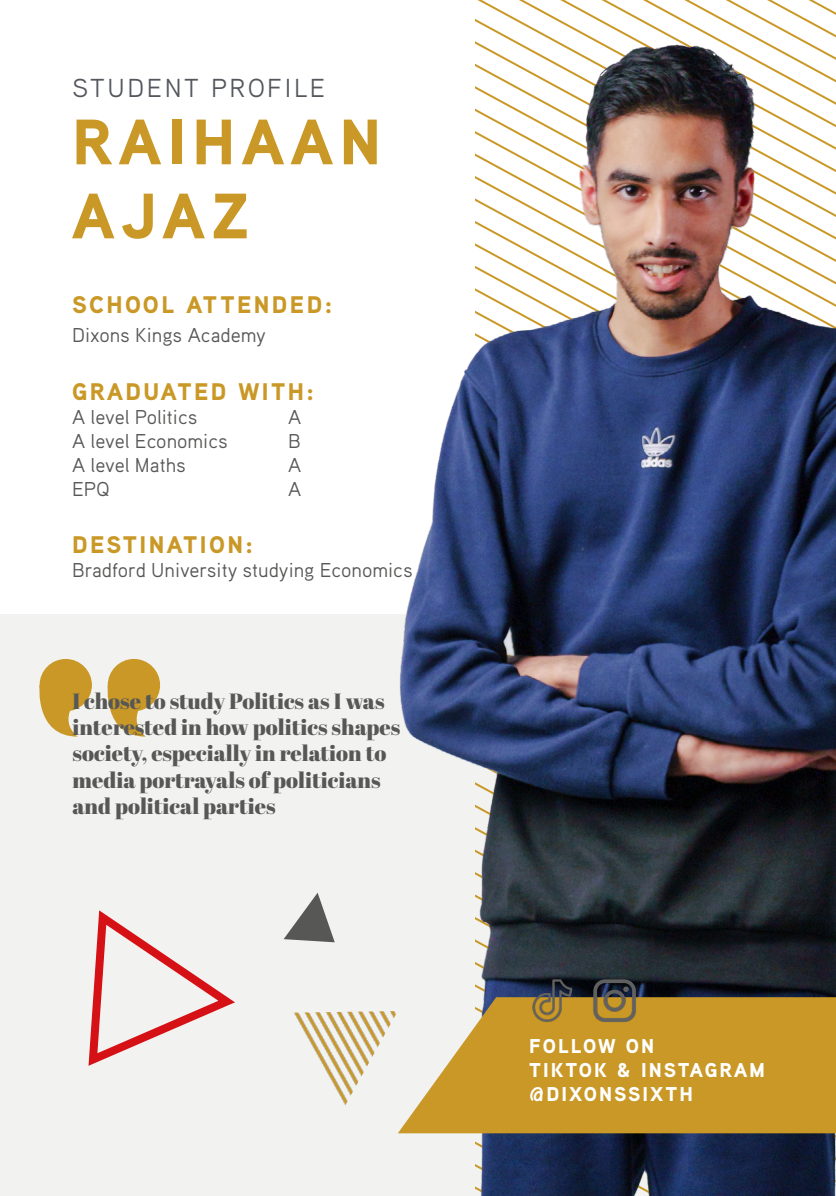
<style>
.page{position:relative;width:836px;height:1196px;background:#fff}
.page>*{position:absolute;margin:0;border:0;box-sizing:border-box;transform-origin:0 0}
.t1{font:900 64px/74px "Aaux Next";letter-spacing:.1em;color:#c99826}
.t2{font:26px "Aaux Pro";letter-spacing:.1em;color:#54575e}
.t3{font:900 24px "Aaux Next";letter-spacing:.1em;color:#c99826}
.t4{font:22px/26.4px "Abril Fatface";color:#575756}
.t5{font:20px "Aaux Pro";color:#575756}
.t6{font:900 20px/24px "Aaux Next";letter-spacing:.1em;color:#fff}
</style>
<div class="page">
<div style="left:0;top:614px;width:835px;height:581px;background:#f2f2f1"></div>
<svg style="left:475px;top:0;width:360px;height:23px"></svg>
<img style="left:398px;top:23px;width:437px;height:1172px">
<div style="left:40px;top:659px;width:52px;height:52px;background:#c99826;border-radius:50%"></div>
<div style="left:108px;top:659px;width:52px;height:52px;background:#c99826;border-radius:50%"></div>
<svg style="left:39px;top:685px;width:53px;height:51px"></svg>
<svg style="left:107px;top:685px;width:53px;height:51px"></svg>
<svg style="left:398px;top:997px;width:437px;height:136px;background:#cda23d"></svg>
<img style="left:529px;top:978px;width:46px;height:44px">
<img style="left:590px;top:978px;width:47px;height:44px">
<svg style="left:88px;top:910px;width:147px;height:156px"></svg>
<img style="left:294px;top:1011px;width:102px;height:95px">
<svg style="left:284px;top:893px;width:50px;height:49px"></svg>
<p class="t2" style="left:72px;top:72px;width:254px">STUDENT PROFILE</p>
<h1 class="t1" style="left:72px;top:104px;width:310px">RAIHAAN<br>AJAZ</h1>
<p class="t3" style="left:72px;top:287px;width:261px">SCHOOL ATTENDED:</p>
<p class="t5" style="left:72px;top:322px;width:195px">Dixons Kings Academy</p>
<p class="t3" style="left:72px;top:374px;width:243px">GRADUATED WITH:</p>
<p class="t5" style="left:72px;top:404px;width:127px">A level Politics</p>
<p class="t5" style="left:288px;top:404px;width:15px">A</p>
<p class="t5" style="left:72px;top:428px;width:157px">A level Economics</p>
<p class="t5" style="left:288px;top:428px;width:14px">B</p>
<p class="t5" style="left:72px;top:452px;width:115px">A level Maths</p>
<p class="t5" style="left:288px;top:452px;width:15px">A</p>
<p class="t5" style="left:72px;top:476px;width:39px">EPQ</p>
<p class="t5" style="left:288px;top:476px;width:15px">A</p>
<p class="t3" style="left:72px;top:527px;width:182px">DESTINATION:</p>
<p class="t5" style="left:72px;top:557px;width:342px">Bradford University studying Economics</p>
<p class="t4" style="left:72px;top:687px;width:329px">I chose to study Politics as I was interested in how politics shapes society, especially in relation to media portrayals of politicians and political parties</p>
<p class="t6" style="left:529px;top:1033px;width:237px">FOLLOW ON<br>TIKTOK &amp; INSTAGRAM @DIXONSSIXTH</p>
</div>
